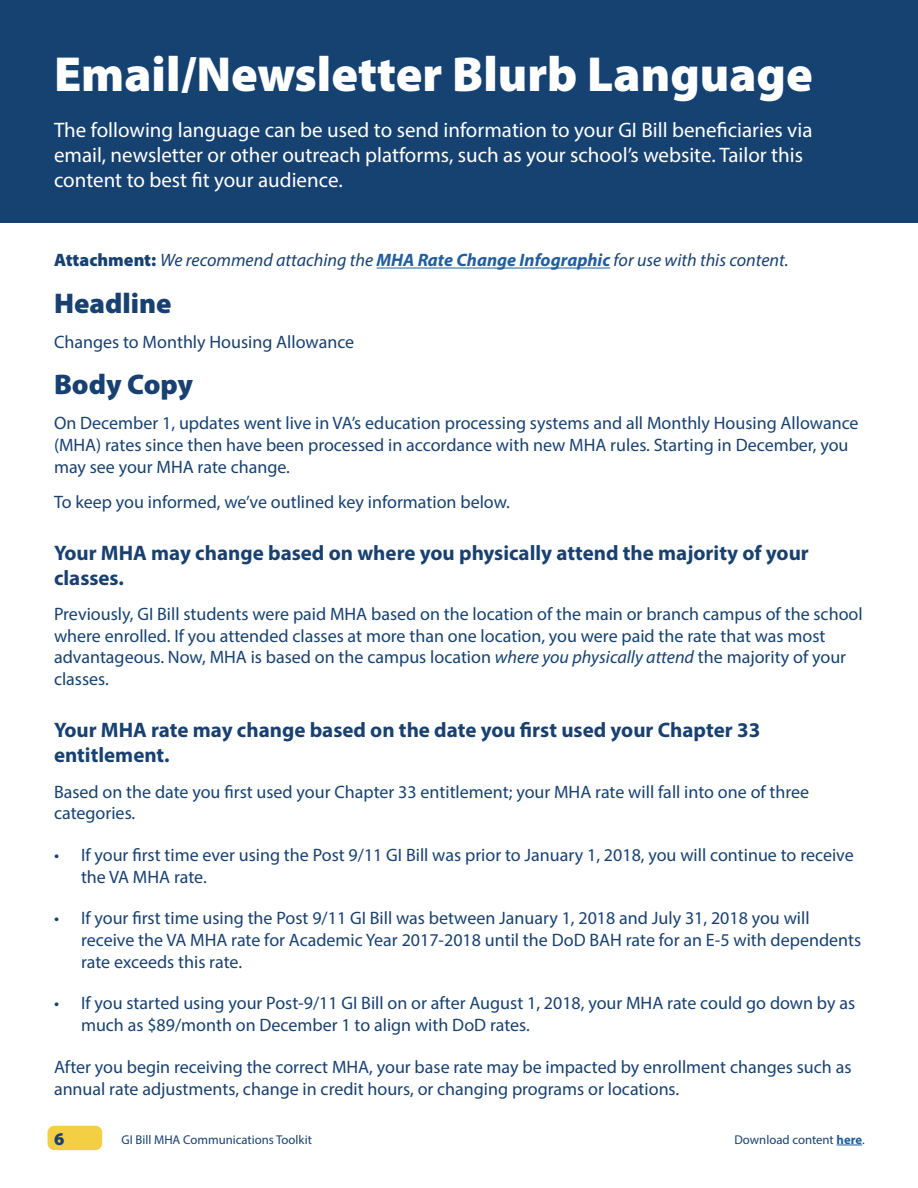
<style>
.page{position:relative;width:918px;height:1188px;background:#fff}
.page>*{position:absolute;margin:0;border:0;box-sizing:border-box;transform-origin:0 0}
.t1{font:900 49.5px "Myriad Pro";color:#fff}
.t2{font:900 28.5px "Myriad Pro";color:#184171}
.t3{font:21px/25.2px "Myriad Pro";color:#fff}
.t4{font:700 21px/25.2px "Myriad Pro";color:#184171}
.Body_Copy__Blue___12{font:18px/21.6px "Myriad Pro";color:#184171}
.Body_Copy__Blue___12-2{font:18px/21.6px "Myriad Pro";color:#164271}
.t5{font:italic 18px "Myriad Pro";color:#184171}
.t6{font:900 18px "Myriad Pro";color:#184171}
.Footer_On_White__R_A{font:12.75px "Myriad Pro";color:#184171}
.s1{font-weight:900;font-style:normal}
.s2{font-weight:700;color:#215e9e}
.s3{font-style:italic}
</style>
<div class="page">
<div style="left:0;top:0;width:918px;height:222px;background:#164271"></div>
<div style="left:48px;top:1126px;width:54px;height:24px;background:#f4cf44;border-radius:7px"></div>
<hr style="left:377px;top:268px;width:233px;height:1px;background:#215e9e">
<svg style="left:837px;top:1145px;width:25px;height:1px"></svg>
<h1 class="t1" style="left:54px;top:46px;width:760px">Email/Newsletter Blurb Language</h1>
<p class="t3" style="left:54px;top:117px;width:760px">The following language can be used to send information to your GI Bill beneficiaries via email, newsletter or other outreach platforms, such as your school’s website. Tailor this content to best fit your audience.</p>
<p class="t5" style="left:54px;top:249px;width:736px"><span class="s1">Attachment:</span> We recommend attaching the <span class="s2">MHA Rate Change Infographic</span> for use with this content.</p>
<h2 class="t2" style="left:54px;top:287px;width:119px">Headline</h2>
<p class="Body_Copy__Blue___12" style="left:54px;top:331px;width:302px">Changes to Monthly Housing Allowance</p>
<h2 class="t2" style="left:54px;top:369px;width:140px">Body Copy</h2>
<p class="Body_Copy__Blue___12" style="left:54px;top:412px;width:806px">On December 1, updates went live in VA’s education processing systems and all Monthly Housing Allowance (MHA) rates since then have been processed in accordance with new MHA rules. Starting in December, you may see your MHA rate change.</p>
<p class="Body_Copy__Blue___12" style="left:54px;top:491px;width:457px">To keep you informed, we’ve outlined key information below.</p>
<h2 class="t4" style="left:54px;top:540px;width:756px">Your MHA may change based on where you physically attend the majority of your classes.</h2>
<p class="Body_Copy__Blue___12-2" style="left:54px;top:603px;width:810px">Previously, GI Bill students were paid MHA based on the location of the main or branch campus of the school where enrolled. If you attended classes at more than one location, you were paid the rate that was most advantageous. Now, MHA is based on the campus location <span class="s3">where you physically attend</span> the majority of your classes.</p>
<h2 class="t4" style="left:54px;top:717px;width:708px">Your MHA rate may change based on the date you first used your Chapter 33 entitlement.</h2>
<p class="Body_Copy__Blue___12-2" style="left:54px;top:780px;width:757px">Based on the date you first used your Chapter 33 entitlement; your MHA rate will fall into one of three categories.</p>
<p class="Body_Copy__Blue___12" style="left:81px;top:844px;width:774px;text-indent:-27px">• If your first time ever using the Post 9/11 GI Bill was prior to January 1, 2018, you will continue to receive the VA MHA rate.</p>
<p class="Body_Copy__Blue___12" style="left:81px;top:907px;width:782px;text-indent:-27px">• If your first time using the Post 9/11 GI Bill was between January 1, 2018 and July 31, 2018 you will receive the VA MHA rate for Academic Year 2017-2018 until the DoD BAH rate for an E-5 with dependents rate exceeds this rate.</p>
<p class="Body_Copy__Blue___12" style="left:81px;top:992px;width:776px;text-indent:-27px">• If you started using your Post-9/11 GI Bill on or after August 1, 2018, your MHA rate could go down by as much as $89/month on December 1 to align with DoD rates.</p>
<p class="Body_Copy__Blue___12" style="left:54px;top:1056px;width:799px">After you begin receiving the correct MHA, your base rate may be impacted by enrollment changes such as annual rate adjustments, change in credit hours, or changing programs or locations.</p>
<p class="Footer_On_White__R_A" style="left:734px;top:1132px;width:132px">Download content <span class="s2">here</span>.</p>
<p class="t6" style="left:54px;top:1128px;width:12px">6</p>
<p class="Footer_On_White__R_A" style="left:122px;top:1131px;width:192px">GI Bill MHA Communications Toolkit</p>
</div>
